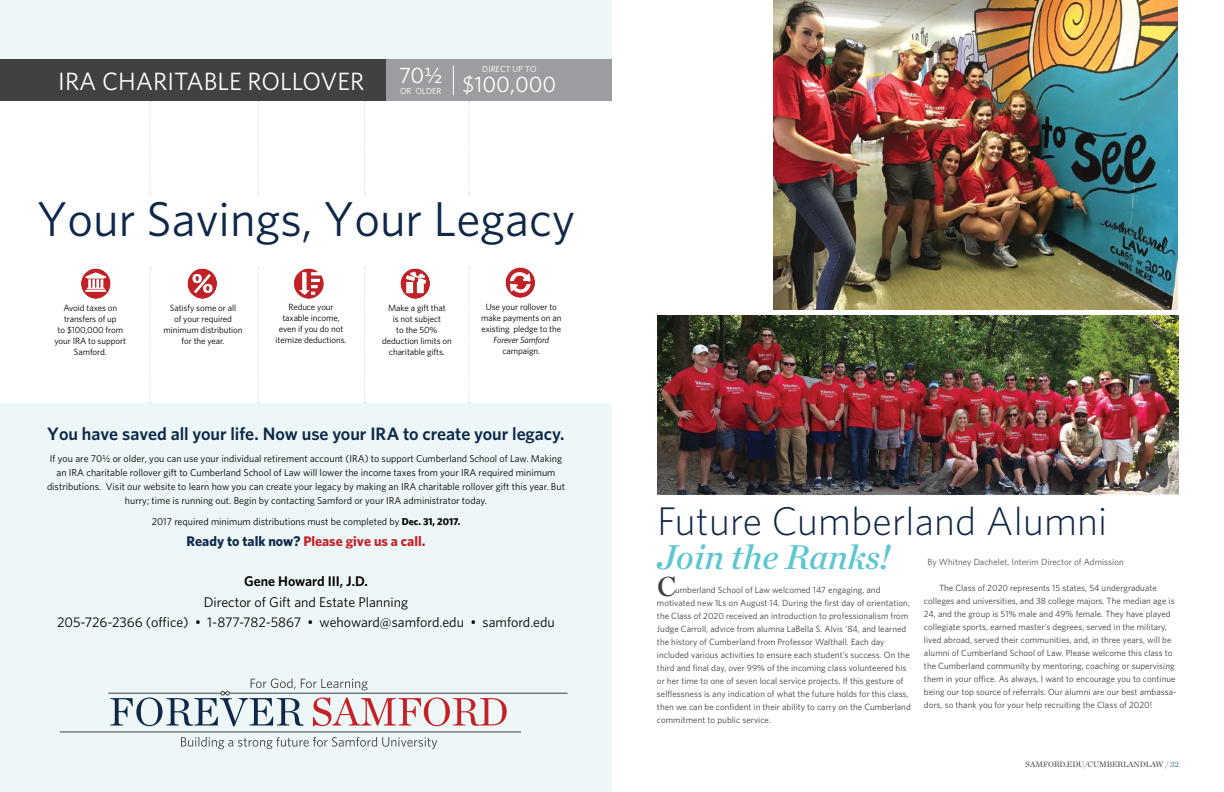
<style>
.page{position:relative;width:1224px;height:792px;background:#fff}
.page>*{position:absolute;margin:0;border:0;box-sizing:border-box;transform-origin:0 0}
.t1{font:49px "Whitney";color:#0f2748}
.t2{font:300 40px "Whitney";letter-spacing:.005em;color:#0f2748}
.t3{font:italic 35px "Chronicle Deck Semi";letter-spacing:.005em;color:#5dc7d1}
.t4{font:28px "Chronicle Deck Semi";color:#414042}
.t5{font:25.1px "Whitney";color:#fff}
.t6{font:22.4px "Whitney";color:#fff}
.t7{font:600 18px "Whitney";letter-spacing:-.005em;color:#0f2748}
.t8{font:14px/20.4px "Whitney";color:#000;text-align:center}
.t9{font:700 14px "Whitney";color:#c42127}
.t10{font:600 14px "Whitney";color:#000}
.t11{font:10px/14px "Whitney";color:#000;text-align:center}
.t12{font:9px/13px "Whitney";letter-spacing:.005em;color:#414042}
.t13{font:9px/11px "Whitney";letter-spacing:-.01em;color:#000;text-align:center}
.t14{font:9px "Whitney";letter-spacing:.005em;color:#565659}
.t15{font:italic 9px "Whitney";letter-spacing:-.015em;color:#000}
.t16{font:8.7px "Whitney";color:#fff}
.t17{font:8px "Chronicle Deck Semi";letter-spacing:-.005em;color:#58595b}
.s1{font-weight:700}
.s2{color:#0f2748}
.s3{color:#527e8f}
</style>
<div class="page">
<div style="left:0;top:0;width:612px;height:65px;background:#edf7f8"></div>
<svg style="left:149px;top:101px;width:2px;height:94px"></svg>
<svg style="left:257px;top:101px;width:2px;height:94px"></svg>
<svg style="left:364px;top:101px;width:1px;height:94px"></svg>
<svg style="left:468px;top:101px;width:2px;height:94px"></svg>
<img style="left:657px;top:315px;width:522px;height:180px">
<img style="left:773px;top:0;width:404px;height:310px">
<div style="left:0;top:59px;width:388px;height:42px;background:#414042"></div>
<div style="left:386px;top:59px;width:226px;height:42px;background:#9b9da0"></div>
<div style="left:0;top:403px;width:612px;height:389px;background:#edf7f8"></div>
<svg style="left:453px;top:66px;width:1px;height:29px"></svg>
<svg style="left:149px;top:268px;width:2px;height:135px"></svg>
<svg style="left:257px;top:268px;width:2px;height:135px"></svg>
<svg style="left:364px;top:268px;width:1px;height:135px"></svg>
<svg style="left:468px;top:268px;width:2px;height:135px"></svg>
<img style="left:81px;top:268px;width:30px;height:31px">
<img style="left:187px;top:268px;width:30px;height:31px">
<img style="left:294px;top:268px;width:30px;height:31px">
<img style="left:400px;top:268px;width:30px;height:31px">
<img style="left:505px;top:267px;width:30px;height:31px">
<svg style="left:181px;top:737px;width:256px;height:12px"></svg>
<svg style="left:110px;top:678px;width:397px;height:48px"></svg>
<hr style="left:229px;top:693px;width:338px;height:1px;background:#414042">
<hr style="left:108px;top:693px;width:113px;height:1px;background:#414042">
<hr style="left:60px;top:732px;width:461px;height:1px;background:#414042">
<h3 class="t5" style="left:58px;top:65px;width:308px">IRA CHARITABLE ROLLOVER</h3>
<h3 class="t6" style="left:399px;top:60px;width:44px">70½</h3>
<p class="t16" style="left:400px;top:85px;width:43px">OR OLDER</p>
<p class="t16" style="left:482px;top:63px;width:56px">DIRECT UP TO</p>
<h3 class="t6" style="left:463px;top:69px;width:95px">$100,000</h3>
<h1 class="t1" style="left:37px;top:187px;width:540px">Your Savings, Your Legacy</h1>
<p class="t13" style="left:55px;top:302px;width:73px">Avoid taxes on transfers of up<br>to $100,000 from your IRA to support<br>Samford.</p>
<p class="t13" style="left:164px;top:302px;width:81px">Satisfy some or all<br>of your required minimum distribution for the year.</p>
<p class="t13" style="left:276px;top:301px;width:72px">Reduce your taxable income, even if you do not itemize deductions.</p>
<p class="t13" style="left:382px;top:302px;width:71px">Make a gift that<br>is not subject<br>to the 50% deduction limits on charitable gifts.</p>
<p class="t13" style="left:481px;top:301px;width:82px">Use your rollover to make payments on an existing pledge to the</p>
<p class="t15" style="left:494px;top:334px;width:57px">Forever Samford</p>
<p class="t13" style="left:503px;top:345px;width:39px">campaign.</p>
<h3 class="t7" style="left:47px;top:422px;width:519px">You have saved all your life. Now use your IRA to create your legacy.</h3>
<p class="t11" style="left:47px;top:451px;width:519px">If you are 70½ or older, you can use your individual retirement account (IRA) to support Cumberland School of Law. Making an IRA charitable rollover gift to Cumberland School of Law will lower the income taxes from your IRA required minimum distributions. Visit our website to learn how you can create your legacy by making an IRA charitable rollover gift this year. But hurry; time is running out. Begin by contacting Samford or your IRA administrator today.</p>
<p class="t11" style="left:152px;top:514px;width:310px">2017 required minimum distributions must be completed by <span class="s1">Dec. 31, 2017.</span></p>
<h3 class="t9" style="left:187px;top:531px;width:240px"><span class="s2">Ready to talk now?</span> Please give us a call.</h3>
<h3 class="t10" style="left:244px;top:572px;width:125px">Gene Howard III, J.D.</h3>
<h3 class="t8" style="left:57px;top:591px;width:499px">Director of Gift and Estate Planning<br>205-726-2366 (office) • 1-877-782-5867 • wehoward@samford.edu • samford.edu</h3>
<h2 class="t2" style="left:657px;top:494px;width:452px">Future Cumberland Alumni</h2>
<h3 class="t3" style="left:657px;top:529px;width:234px">Join the Ranks!</h3>
<p class="t14" style="left:928px;top:556px;width:198px">By Whitney Dachelet, Interim Director of Admission</p>
<h3 class="t4" style="left:657px;top:565px;width:21px">C</h3>
<p class="t12" style="left:657px;top:583px;width:255px;text-indent:18px">umberland School of Law welcomed 147 engaging, and motivated new 1Ls on August 14. During the first day of orientation, the Class of 2020 received an introduction to professionalism from Judge Carroll, advice from alumna LaBella S. Alvis ’84, and learned the history of Cumberland from Professor Walthall. Each day included various activities to ensure each student’s success. On the third and final day, over 99% of the incoming class volunteered his or her time to one of seven local service projects. If this gesture of selflessness is any indication of what the future holds for this class, then we can be confident in their ability to carry on the Cumberland commitment to public service.</p>
<p class="t12" style="left:924px;top:581px;width:254px;text-indent:15px">The Class of 2020 represents 15 states, 54 undergraduate colleges and universities, and 38 college majors. The median age is 24, and the group is 51% male and 49% female. They have played collegiate sports, earned master’s degrees, served in the military, lived abroad, served their communities, and, in three years, will be alumni of Cumberland School of Law. Please welcome this class to the Cumberland community by mentoring, coaching or supervising them in your office. As always, I want to encourage you to continue being our top source of referrals. Our alumni are our best ambassa&shy;dors, so thank you for your help recruiting the Class of 2020!</p>
<p class="t17" style="left:1026px;top:758px;width:155px">SAMFORD.EDU/CUMBERLANDLAW / <span class="s3">32</span></p>
</div>
